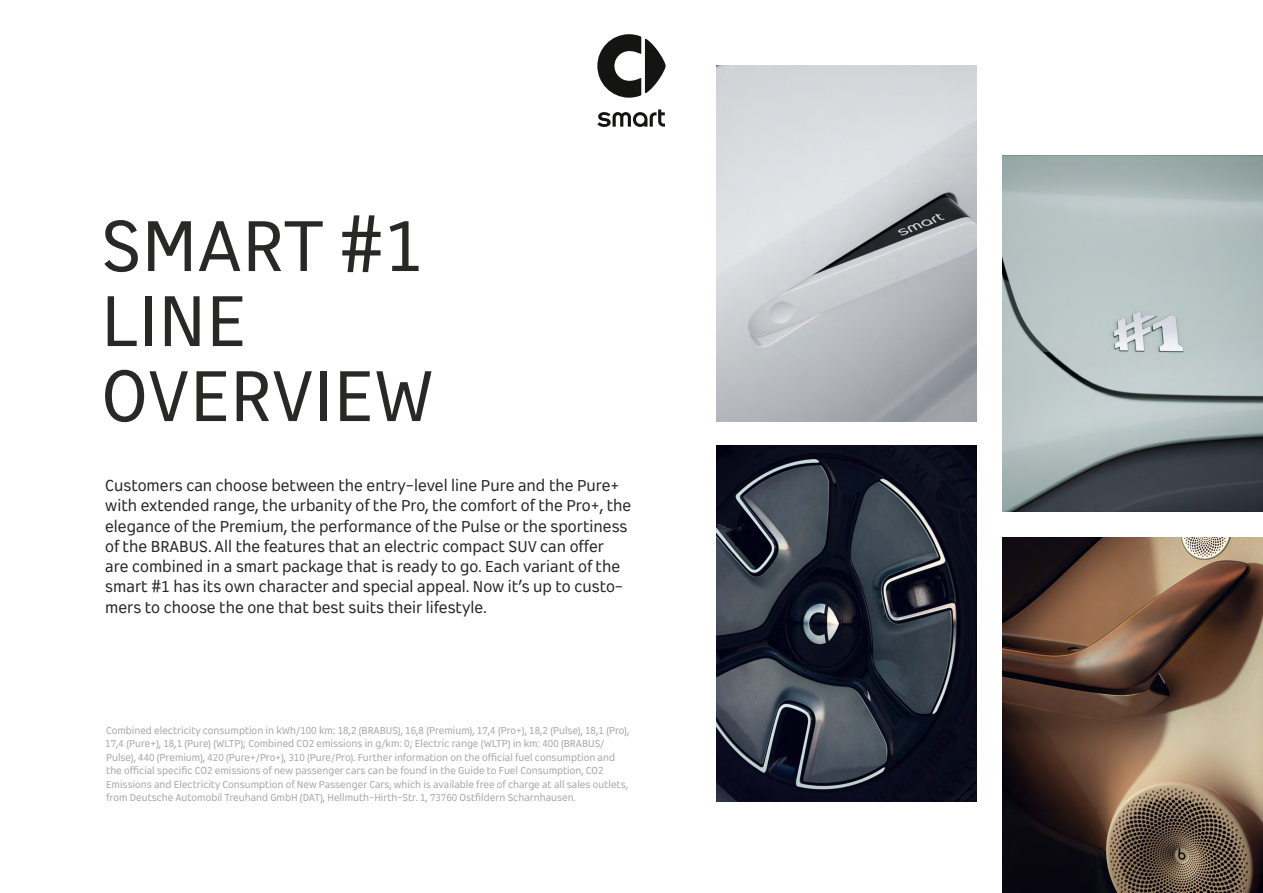
<style>
.page{position:relative;width:1263px;height:893px;background:#fff}
.page>*{position:absolute;margin:0;border:0;box-sizing:border-box;transform-origin:0 0}
.t1{font:75px/75px "FO Rsmart Sans";letter-spacing:.005em;color:#282827}
.t2{font:16.5px/20.2px "FO Rsmart Sans";color:#282827}
.t3{font:10.5px/13.5px "FO Rsmart Sans";color:#a7a7a8}
</style>
<div class="page">
<img style="left:1003px;top:156px;width:260px;height:355px">
<img style="left:716px;top:66px;width:261px;height:355px">
<img style="left:716px;top:446px;width:261px;height:355px">
<img style="left:1003px;top:537px;width:260px;height:356px">
<svg style="left:597px;top:110px;width:68px;height:17px"></svg>
<svg style="left:597px;top:34px;width:69px;height:64px"></svg>
<h1 class="t1" style="left:101px;top:206px;width:334px">SMART #1<br>LINE<br>OVERVIEW</h1>
<p class="t2" style="left:105px;top:475px;width:528px">Customers can choose between the entry-level line Pure and the Pure+ with extended range, the urbanity of the Pro, the comfort of the Pro+, the elegance of the Premium, the performance of the Pulse or the sportiness of the BRABUS. All the features that an electric compact SUV can offer are combined in a smart package that is ready to go. Each variant of the smart #1 has its own character and special appeal. Now it’s up to custo&shy;mers to choose the one that best suits their lifestyle.</p>
<p class="t3" style="left:105px;top:723px;width:526px">Combined electricity consumption in kWh/100 km: 18,2 (BRABUS), 16,8 (Premium), 17,4 (Pro+), 18,2 (Pulse), 18,1 (Pro), 17,4 (Pure+), 18,1 (Pure) (WLTP); Combined CO2 emissions in g/km: 0; Electric range (WLTP) in km: 400 (BRABUS/ Pulse), 440 (Premium), 420 (Pure+/Pro+), 310 (Pure/Pro). Further information on the official fuel consumption and the official specific CO2 emissions of new passenger cars can be found in the Guide to Fuel Consumption, CO2<br>Emissions and Electricity Consumption of New Passenger Cars, which is available free of charge at all sales outlets, from Deutsche Automobil Treuhand GmbH (DAT), Hellmuth-Hirth-Str. 1, 73760 Ostfildern Scharnhausen.</p>
</div>
